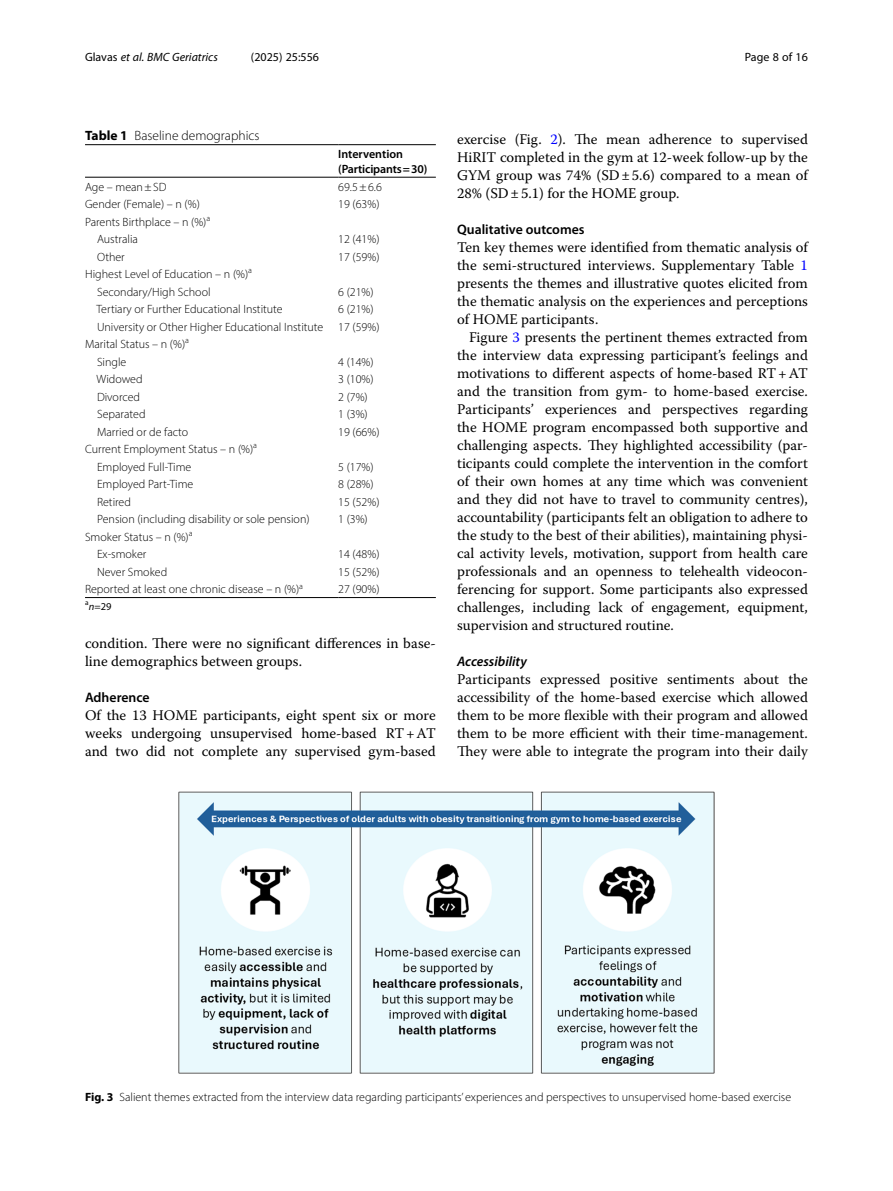
<style>
.page{position:relative;width:893px;height:1191px;background:#fff}
.page>*{position:absolute;margin:0;border:0;box-sizing:border-box;transform-origin:0 0}
.Body_Text{font:14.7px/18px "Warnock Pro";color:#000;text-align:justify}
.Body_Text_Indent{font:14.7px/18px "Warnock Pro";color:#000;text-align:justify}
.Head_2{font:600 13.8px "Myriad Pro";color:#000}
.Head_3{font:italic 600 13.8px "Myriad Pro";color:#000}
.Table_Caption{font:300 13.5px "Myriad Pro";color:#000}
.Table_Body{font:300 12px "Myriad Pro";color:#000}
.Figure_Caption{font:300 12px "Myriad Pro";color:#000}
.Table_Head{font:600 12px "Myriad Pro";letter-spacing:-.015em;color:#000}
.t1{font:italic 12px "Myriad Pro";color:#000}
.t2{font:12px "Myriad Pro";color:#000}
.Table_Footnote{font:10.5px "Myriad Pro";color:#000}
.s1{font-style:normal}
.s2{font-weight:700}
.s3{font-style:italic}
.s4{color:#00f}
</style>
<div class="page">
<hr style="left:85px;top:177px;width:253px;height:1px;background:#000">
<hr style="left:338px;top:144px;width:98px;height:1px;background:#000">
<hr style="left:338px;top:177px;width:98px;height:1px;background:#000">
<hr style="left:338px;top:597px;width:98px;height:1px;background:#000">
<hr style="left:85px;top:597px;width:253px;height:1px;background:#000">
<hr style="left:85px;top:144px;width:253px;height:1px;background:#000">
<img style="left:179px;top:792px;width:535px;height:282px">
<p class="t1" style="left:85px;top:50px;width:134px"><span class="s1">Glavas</span> et al. BMC Geriatrics</p>
<p class="t2" style="left:251px;top:50px;width:70px">(2025) 25:556</p>
<p class="t2" style="left:745px;top:50px;width:65px">Page 8 of 16</p>
<p class="Table_Caption" style="left:85px;top:128px;width:176px"><span class="s2">Table 1</span> Baseline demographics</p>
<p class="Table_Head" style="left:338px;top:146px;width:66px">Intervention</p>
<p class="Table_Head" style="left:338px;top:161px;width:90px">(Participants=30)</p>
<p class="Table_Body" style="left:85px;top:179px;width:83px">Age – mean±SD</p>
<p class="Table_Body" style="left:338px;top:179px;width:45px">69.5±6.6</p>
<p class="Table_Body" style="left:85px;top:197px;width:116px">Gender (Female) – n (%)</p>
<p class="Table_Body" style="left:338px;top:197px;width:43px">19 (63%)</p>
<p class="Table_Body" style="left:85px;top:214px;width:127px">Parents Birthplace – n (%)<sup>a</sup></p>
<p class="Table_Body" style="left:97px;top:232px;width:42px">Australia</p>
<p class="Table_Body" style="left:338px;top:232px;width:43px">12 (41%)</p>
<p class="Table_Body" style="left:97px;top:249px;width:29px">Other</p>
<p class="Table_Body" style="left:338px;top:249px;width:43px">17 (59%)</p>
<p class="Table_Body" style="left:85px;top:267px;width:168px">Highest Level of Education – n (%)<sup>a</sup></p>
<p class="Table_Body" style="left:97px;top:284px;width:115px">Secondary/High School</p>
<p class="Table_Body" style="left:338px;top:284px;width:37px">6 (21%)</p>
<p class="Table_Body" style="left:97px;top:302px;width:188px">Tertiary or Further Educational Institute</p>
<p class="Table_Body" style="left:338px;top:302px;width:37px">6 (21%)</p>
<p class="Table_Body" style="left:97px;top:319px;width:228px">University or Other Higher Educational Institute</p>
<p class="Table_Body" style="left:338px;top:319px;width:43px">17 (59%)</p>
<p class="Table_Body" style="left:85px;top:337px;width:105px">Marital Status – n (%)<sup>a</sup></p>
<p class="Table_Body" style="left:97px;top:354px;width:31px">Single</p>
<p class="Table_Body" style="left:338px;top:354px;width:37px">4 (14%)</p>
<p class="Table_Body" style="left:97px;top:372px;width:48px">Widowed</p>
<p class="Table_Body" style="left:338px;top:372px;width:37px">3 (10%)</p>
<p class="Table_Body" style="left:97px;top:389px;width:45px">Divorced</p>
<p class="Table_Body" style="left:338px;top:389px;width:31px">2 (7%)</p>
<p class="Table_Body" style="left:97px;top:407px;width:50px">Separated</p>
<p class="Table_Body" style="left:338px;top:407px;width:31px">1 (3%)</p>
<p class="Table_Body" style="left:97px;top:424px;width:93px">Married or de facto</p>
<p class="Table_Body" style="left:338px;top:424px;width:43px">19 (66%)</p>
<p class="Table_Body" style="left:85px;top:442px;width:173px">Current Employment Status – n (%)<sup>a</sup></p>
<p class="Table_Body" style="left:97px;top:459px;width:96px">Employed Full-Time</p>
<p class="Table_Body" style="left:338px;top:459px;width:37px">5 (17%)</p>
<p class="Table_Body" style="left:97px;top:477px;width:98px">Employed Part-Time</p>
<p class="Table_Body" style="left:338px;top:477px;width:37px">8 (28%)</p>
<p class="Table_Body" style="left:97px;top:494px;width:35px">Retired</p>
<p class="Table_Body" style="left:338px;top:494px;width:43px">15 (52%)</p>
<p class="Table_Body" style="left:97px;top:512px;width:214px">Pension (including disability or sole pension)</p>
<p class="Table_Body" style="left:338px;top:512px;width:31px">1 (3%)</p>
<p class="Table_Body" style="left:85px;top:529px;width:109px">Smoker Status – n (%)<sup>a</sup></p>
<p class="Table_Body" style="left:97px;top:547px;width:51px">Ex-smoker</p>
<p class="Table_Body" style="left:338px;top:547px;width:43px">14 (48%)</p>
<p class="Table_Body" style="left:97px;top:564px;width:72px">Never Smoked</p>
<p class="Table_Body" style="left:338px;top:564px;width:43px">15 (52%)</p>
<p class="Table_Body" style="left:85px;top:582px;width:219px">Reported at least one chronic disease – n (%)<sup>a</sup></p>
<p class="Table_Body" style="left:338px;top:582px;width:43px">27 (90%)</p>
<p class="Table_Footnote" style="left:85px;top:599px;width:28px"><sup>a</sup><span class="s3">n</span>=29</p>
<p class="Body_Text" style="left:85px;top:634px;width:352px">condition. There were no significant differences in base&shy;line demographics between groups.</p>
<p class="Head_2" style="left:85px;top:689px;width:66px">Adherence</p>
<p class="Body_Text" style="left:85px;top:706px;width:352px">Of the 13 HOME participants, eight spent six or more weeks undergoing unsupervised home-based RT+AT and two did not complete any supervised gym-based</p>
<p class="Body_Text" style="left:457px;top:130px;width:352px">exercise (Fig. <span class="s4">2</span>). The mean adherence to supervised HiRIT completed in the gym at 12-week follow-up by the GYM group was 74% (SD±5.6) compared to a mean of 28% (SD±5.1) for the HOME group.</p>
<p class="Head_2" style="left:457px;top:221px;width:129px">Qualitative outcomes</p>
<p class="Body_Text" style="left:457px;top:238px;width:352px">Ten key themes were identified from thematic analysis of the semi-structured interviews. Supplementary Table <span class="s4">1 </span>presents the themes and illustrative quotes elicited from the thematic analysis on the experiences and perceptions of HOME participants.</p>
<p class="Body_Text_Indent" style="left:457px;top:328px;width:352px;text-indent:12px">Figure <span class="s4">3</span> presents the pertinent themes extracted from the interview data expressing participant’s feelings and motivations to different aspects of home-based RT+AT and the transition from gym- to home-based exercise.<br>Participants’ experiences and perspectives regarding the HOME program encompassed both supportive and challenging aspects. They highlighted accessibility (par&shy;ticipants could complete the intervention in the comfort of their own homes at any time which was convenient and they did not have to travel to community centres), accountability (participants felt an obligation to adhere to the study to the best of their abilities), maintaining physi&shy;cal activity levels, motivation, support from health care professionals and an openness to telehealth videocon&shy;ferencing for support. Some participants also expressed challenges, including lack of engagement, equipment, supervision and structured routine.</p>
<p class="Head_3" style="left:457px;top:653px;width:71px">Accessibility</p>
<p class="Body_Text" style="left:457px;top:670px;width:352px">Participants expressed positive sentiments about the accessibility of the home-based exercise which allowed them to be more flexible with their program and allowed them to be more efficient with their time-management.<br>They were able to integrate the program into their daily</p>
<p class="Figure_Caption" style="left:85px;top:1089px;width:708px"><span class="s2">Fig. 3</span> Salient themes extracted from the interview data regarding participants’ experiences and perspectives to unsupervised home-based exercise</p>
</div>
